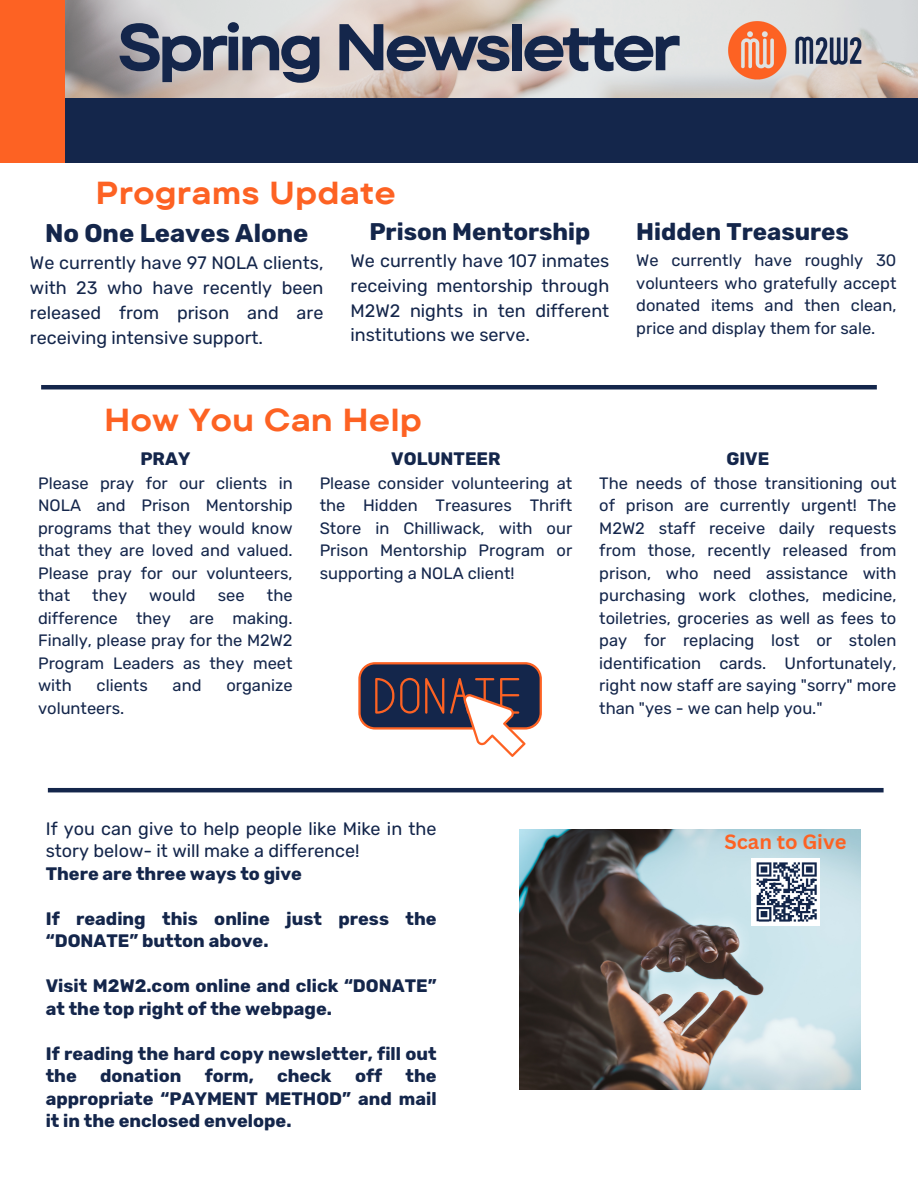
<style>
.page{position:relative;width:918px;height:1188px;background:#fff}
.page>*{position:absolute;margin:0;border:0;box-sizing:border-box;transform-origin:0 0}
.t1{font:700 65.85px "TT Commons Pro Exp";letter-spacing:-.075em;color:#14264b}
.t2{font:700 31.8px "TT Commons Pro Exp";color:#fd6223}
.t3{font:700 25.5px "Rubik";color:#14264b}
.t4{font:700 24px "Rubik";color:#14264b}
.t5{font:700 20.1px "Canva Sans";color:#fd6223}
.t6{font:700 18px/22.5px "Rubik";color:#14264b}
.t7{font:18px/24.8px "Rubik";color:#14264b;text-align:justify}
.t8{font:16.5px/22.5px "Rubik";color:#14264b;text-align:justify}
</style>
<div class="page">
<img style="left:65px;top:0;width:853px;height:98px">
<div style="left:0;top:98px;width:918px;height:64px;background:#14264b"></div>
<div style="left:0;top:0;width:65px;height:162px;background:#fd6223"></div>
<img style="left:716px;top:13px;width:161px;height:79px">
<hr style="left:41px;top:385px;width:836px;height:4px;background:#14264b">
<hr style="left:48px;top:788px;width:836px;height:4px;background:#14264b">
<svg style="left:358px;top:662px;width:184px;height:95px"></svg>
<img style="left:519px;top:830px;width:341px;height:259px">
<img style="left:752px;top:858px;width:67px;height:68px">
<p class="t1" style="left:117px;top:4px;width:566px">Spring Newsletter</p>
<p class="t2" style="left:95px;top:172px;width:302px">Programs Update</p>
<p class="t3" style="left:45px;top:218px;width:265px">No One Leaves Alone</p>
<p class="t7" style="left:30px;top:251px;width:295px">We currently have 97 NOLA clients, with 23 who have recently been released from prison and are receiving intensive support.</p>
<h2 class="t4" style="left:369px;top:218px;width:223px">Prison Mentorship</h2>
<p class="t7" style="left:351px;top:249px;width:260px">We currently have 107 inmates receiving mentorship through M2W2 nights in ten different institutions we serve.</p>
<p class="t2" style="left:104px;top:400px;width:319px">How You Can Help</p>
<p class="t4" style="left:636px;top:218px;width:214px">Hidden Treasures</p>
<p class="t8" style="left:636px;top:249px;width:262px">We currently have roughly 30 volunteers who gratefully accept donated items and then clean, price and display them for sale.</p>
<p class="t6" style="left:140px;top:448px;width:52px">PRAY</p>
<p class="t8" style="left:38px;top:472px;width:256px">Please pray for our clients in NOLA and Prison Mentorship programs that they would know that they are loved and valued.<br>Please pray for our volunteers, that</p>
<p class="t8" style="left:38px;top:584px;width:256px;text-indent:229px">the difference they are making.<br>Finally, please pray for the M2W2<br>Program Leaders as they meet with</p>
<p class="t8" style="left:92px;top:584px;width:36px">they</p>
<p class="t8" style="left:149px;top:584px;width:48px">would</p>
<p class="t8" style="left:218px;top:584px;width:28px">see</p>
<p class="t8" style="left:97px;top:674px;width:53px">clients</p>
<p class="t8" style="left:173px;top:674px;width:30px">and</p>
<p class="t8" style="left:226px;top:674px;width:68px">organize</p>
<p class="t8" style="left:38px;top:697px;width:88px">volunteers.</p>
<p class="t6" style="left:391px;top:448px;width:111px">VOLUNTEER</p>
<h2 class="t8" style="left:320px;top:472px;width:254px">Please consider volunteering at the Hidden Treasures Thrift Store in Chilliwack, with our Prison Mentorship Program or supporting a NOLA client!</h2>
<p class="t6" style="left:726px;top:448px;width:45px">GIVE</p>
<p class="t8" style="left:599px;top:472px;width:299px">The needs of those transitioning out of prison are currently urgent! The M2W2 staff receive daily requests from those, recently released from prison, who need assistance with purchasing work clothes, medicine, toiletries, groceries as well as fees to pay for replacing lost or stolen identification cards. Unfortunately, right now staff are saying "sorry" more than "yes - we can help you."</p>
<p class="t7" style="left:46px;top:817px;width:392px;line-height:22.5px">If you can give to help people like Mike in the story below- it will make a difference!</p>
<p class="t6" style="left:46px;top:862px;width:258px">There are three ways to give</p>
<p class="t6" style="left:46px;top:907px;width:392px">If reading this online just press the “DONATE” button above.</p>
<p class="t6" style="left:46px;top:975px;width:392px">Visit M2W2.com online and click “DONATE” at the top right of the webpage.</p>
<p class="t6" style="left:46px;top:1042px;width:392px">If reading the hard copy newsletter, fill out the</p>
<p class="t6" style="left:100px;top:1065px;width:83px">donation</p>
<p class="t6" style="left:205px;top:1065px;width:50px">form,</p>
<p class="t6" style="left:277px;top:1065px;width:56px">check</p>
<p class="t6" style="left:355px;top:1065px;width:29px">off</p>
<p class="t6" style="left:46px;top:1065px;width:392px;text-align:justify;text-indent:360px">the appropriate “PAYMENT METHOD” and mail it in the enclosed envelope.</p>
<p class="t5" style="left:725px;top:827px;width:123px">Scan to Give</p>
</div>
